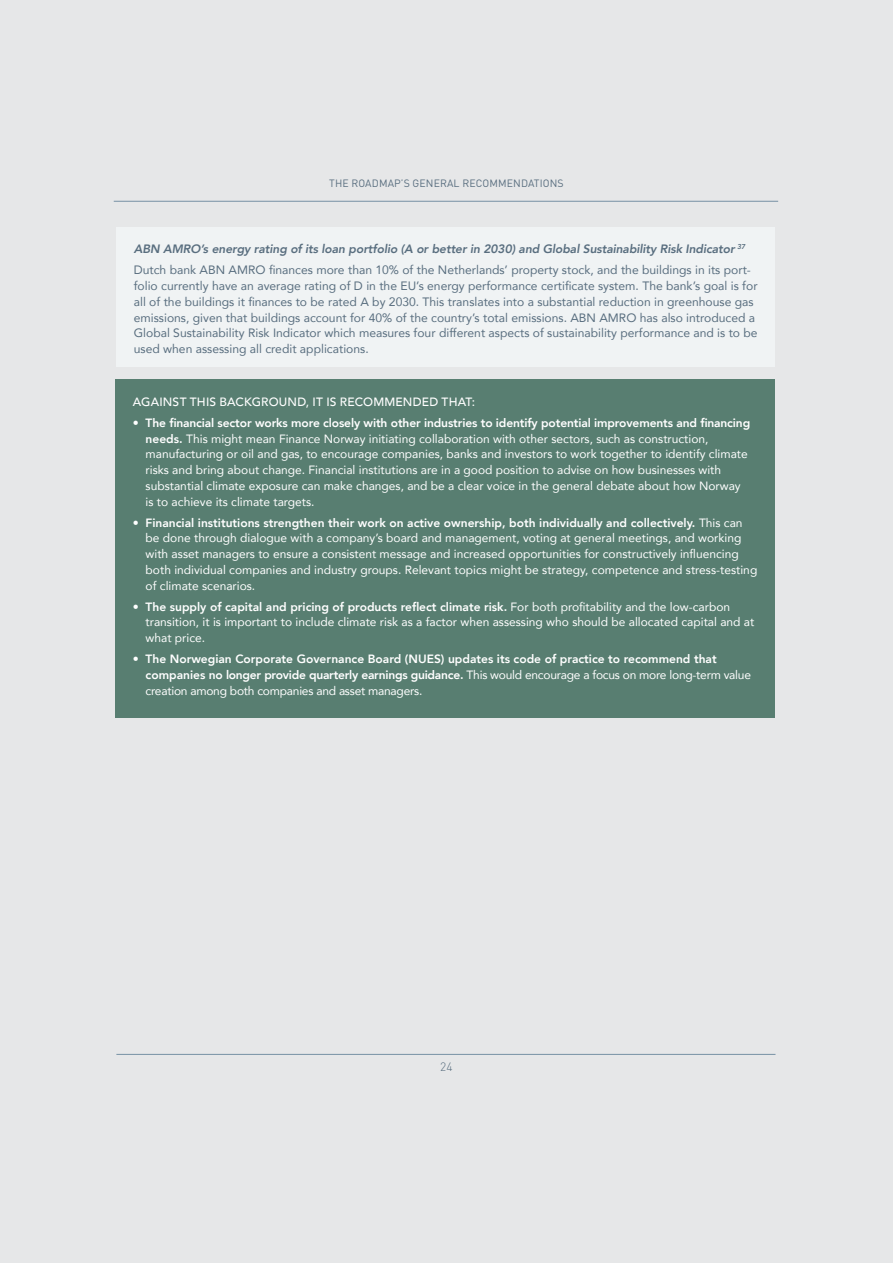
<style>
.page{position:relative;width:893px;height:1263px;background:#e6e7e8}
.page>*{position:absolute;margin:0;border:0;box-sizing:border-box;transform-origin:0 0}
.t1{font:12.15px/15.8px "Avenir";color:#596e7f}
.t2{font:italic 800 12.15px/21px "Avenir";letter-spacing:-.01em;color:#596e7f}
.t3{font:12px/15.8px "Avenir";color:#fff}
.t4{font:800 12px/15.8px "Avenir";color:#fff}
.t5{font:500 12px "Avenir";letter-spacing:.015em;color:#fff}
.t6{font:300 12px "DINOT";color:#596e7f}
.t7{font:10.5px "DINOT";letter-spacing:.01em;color:#596e7f}
.s1{font-weight:400;font-style:normal}
.s2{font-weight:800}
.s3{font-weight:400}
</style>
<div class="page">
<hr style="left:116px;top:1054px;width:659px;height:1px;background:#7691a4">
<hr style="left:114px;top:201px;width:664px;height:1px;background:#7691a4">
<div style="left:116px;top:379px;width:659px;height:338px;background:#587e71"></div>
<div style="left:117px;top:227px;width:658px;height:140px;background:#f0f3f4"></div>
<p class="t7" style="left:329px;top:176px;width:236px">THE ROADMAP’S GENERAL RECOMMENDATIONS</p>
<p class="t2" style="left:134px;top:239px;width:619px">ABN AMRO’s energy rating of its loan portfolio (A or better in 2030) and Global Sustainability Risk Indicator <sup>37<br></sup><span class="s1">Dutch bank ABN AMRO finances more than 10% of the Netherlands’ property stock, and the buildings in its port-</span></p>
<p class="t1" style="left:134px;top:278px;width:625px">folio currently have an average rating of D in the EU’s energy performance certificate system. The bank’s goal is for all of the buildings it finances to be rated A by 2030. This translates into a substantial reduction in greenhouse gas emissions, given that buildings account for 40% of the country’s total emissions. ABN AMRO has also introduced a Global Sustainability Risk Indicator which measures four different aspects of sustainability performance and is to be used when assessing all credit applications.</p>
<p class="t5" style="left:133px;top:391px;width:344px">AGAINST THIS BACKGROUND, IT IS RECOMMENDED THAT:</p>
<p class="t3" style="left:146px;top:414px;width:606px;text-indent:-13px"><span class="s2">• The financial sector works more closely with other industries to identify potential improvements and financing needs.</span> This might mean Finance Norway initiating collaboration with other sectors, such as construction, manufacturing or oil and gas, to encourage companies, banks and investors to work together to identify climate risks and bring about change. Financial institutions are in a good position to advise on how businesses with substantial climate exposure can make changes, and be a clear voice in the general debate about how Norway is to achieve its climate targets.</p>
<p class="t3" style="left:146px;top:514px;width:613px;text-indent:-13px"><span class="s2">• Financial institutions strengthen their work on active ownership, both individually and collectively.</span> This can be done through dialogue with a company’s board and management, voting at general meetings, and working with asset managers to ensure a consistent message and increased opportunities for constructively influencing both individual companies and industry groups. Relevant topics might be strategy, competence and stress-testing of climate scenarios.</p>
<p class="t3" style="left:146px;top:598px;width:610px;text-indent:-13px"><span class="s2">• The supply of capital and pricing of products reflect climate risk.</span> For both profitability and the low-carbon transition, it is important to include climate risk as a factor when assessing who should be allocated capital and at what price.</p>
<p class="t4" style="left:146px;top:651px;width:607px;text-indent:-13px">• The Norwegian Corporate Governance Board (NUES) updates its code of practice to recommend that companies no longer provide quarterly earnings guidance. <span class="s3">This would encourage a focus on more long-term value creation among both companies and asset managers.</span></p>
<p class="t6" style="left:440px;top:1059px;width:14px">24</p>
</div>
